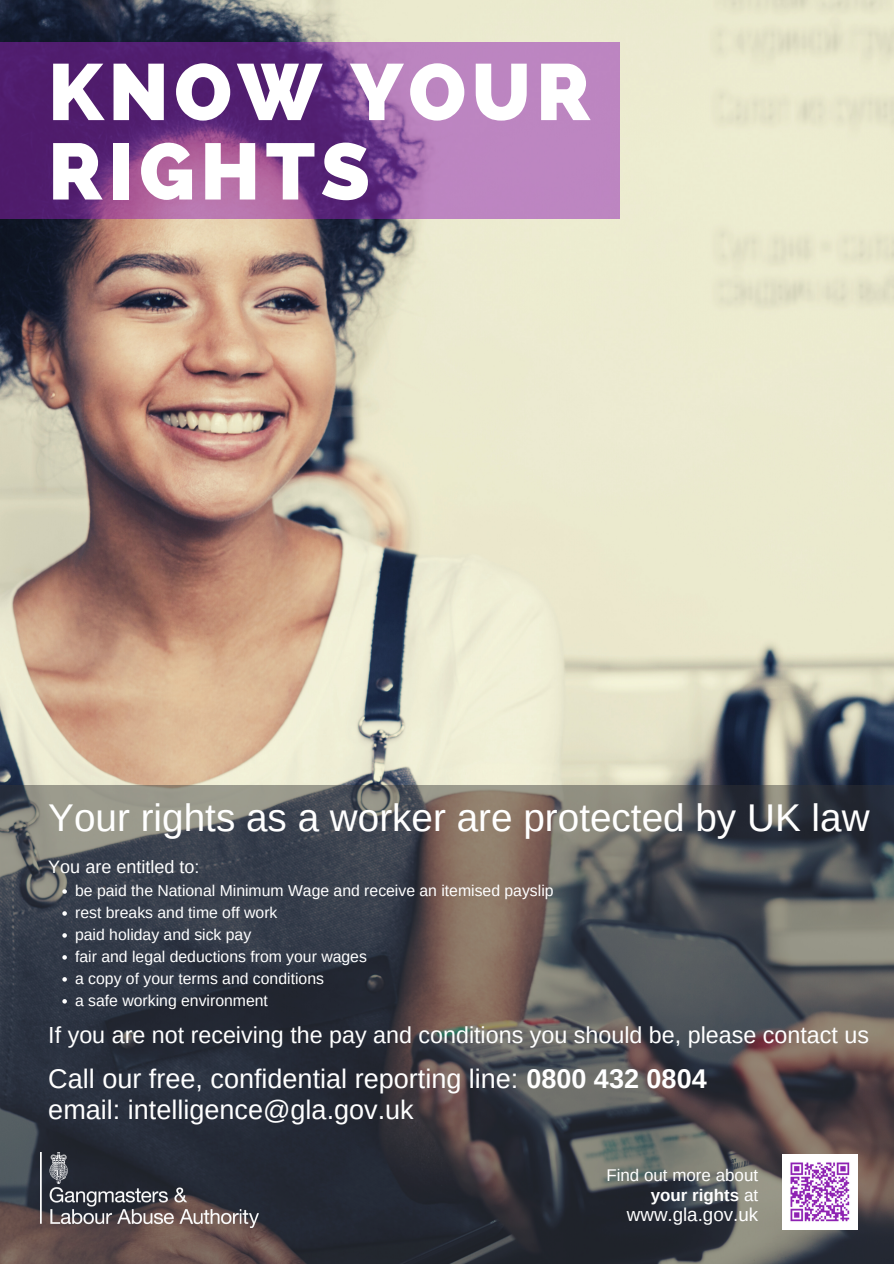
<style>
.page{position:relative;width:894px;height:1264px;background:#fff}
.page>*{position:absolute;margin:0;border:0;box-sizing:border-box;transform-origin:0 0}
.t1{font:800 79.5px/79.3px "Raleway";letter-spacing:.07em;color:#fff}
.t2{font:38.7px "Arimo";color:#fff}
.t3{font:27px/30.9px "Arimo";color:#fff}
.t4{font:23.25px "Arimo";color:#fff}
.t5{font:18.75px "Arimo";color:#fff}
.t6{font:18px "Arimo";color:#fff}
.t7{font:16.95px/20px "Arimo";color:#fff;text-align:right}
.t8{font:15.75px/21.9px "Arimo";color:#fff}
.s1{font-weight:700}
</style>
<div class="page">
<img style="left:0;top:0;width:893px;height:785px">
<svg style="left:0;top:42px;width:619px;height:177px;background:#875096"></svg>
<svg style="left:0;top:785px;width:893px;height:478px;background:#4a4a4e"></svg>
<svg style="left:62px;top:889px;width:5px;height:4px"></svg>
<svg style="left:62px;top:911px;width:5px;height:4px"></svg>
<svg style="left:62px;top:933px;width:5px;height:4px"></svg>
<svg style="left:62px;top:955px;width:5px;height:4px"></svg>
<svg style="left:62px;top:977px;width:5px;height:4px"></svg>
<svg style="left:62px;top:999px;width:5px;height:4px"></svg>
<img style="left:41px;top:1152px;width:217px;height:75px">
<img style="left:781px;top:1154px;width:76px;height:75px">
<h1 class="t1" style="left:48px;top:52px;width:544px">KNOW YOUR<br>RIGHTS</h1>
<h2 class="t2" style="left:48px;top:796px;width:822px">Your rights as a worker are protected by UK law</h2>
<p class="t6" style="left:48px;top:857px;width:153px">You are entitled to:</p>
<p class="t8" style="left:75px;top:879px;width:480px">be paid the National Minimum Wage and receive an itemised payslip rest breaks and time off work<br>paid holiday and sick pay<br>fair and legal deductions from your wages<br>a copy of your terms and conditions<br>a safe working environment</p>
<h3 class="t4" style="left:48px;top:1021px;width:822px">If you are not receiving the pay and conditions you should be, please contact us</h3>
<h3 class="t3" style="left:48px;top:1063px;width:659px">Call our free, confidential reporting line: <span class="s1">0800 432 0804 </span>email: intelligence@gla.gov.uk</h3>
<p class="t7" style="left:606px;top:1165px;width:153px">Find out more about <span class="s1">your rights</span> at</p>
<p class="t5" style="left:626px;top:1203px;width:133px">www.gla.gov.uk</p>
</div>
